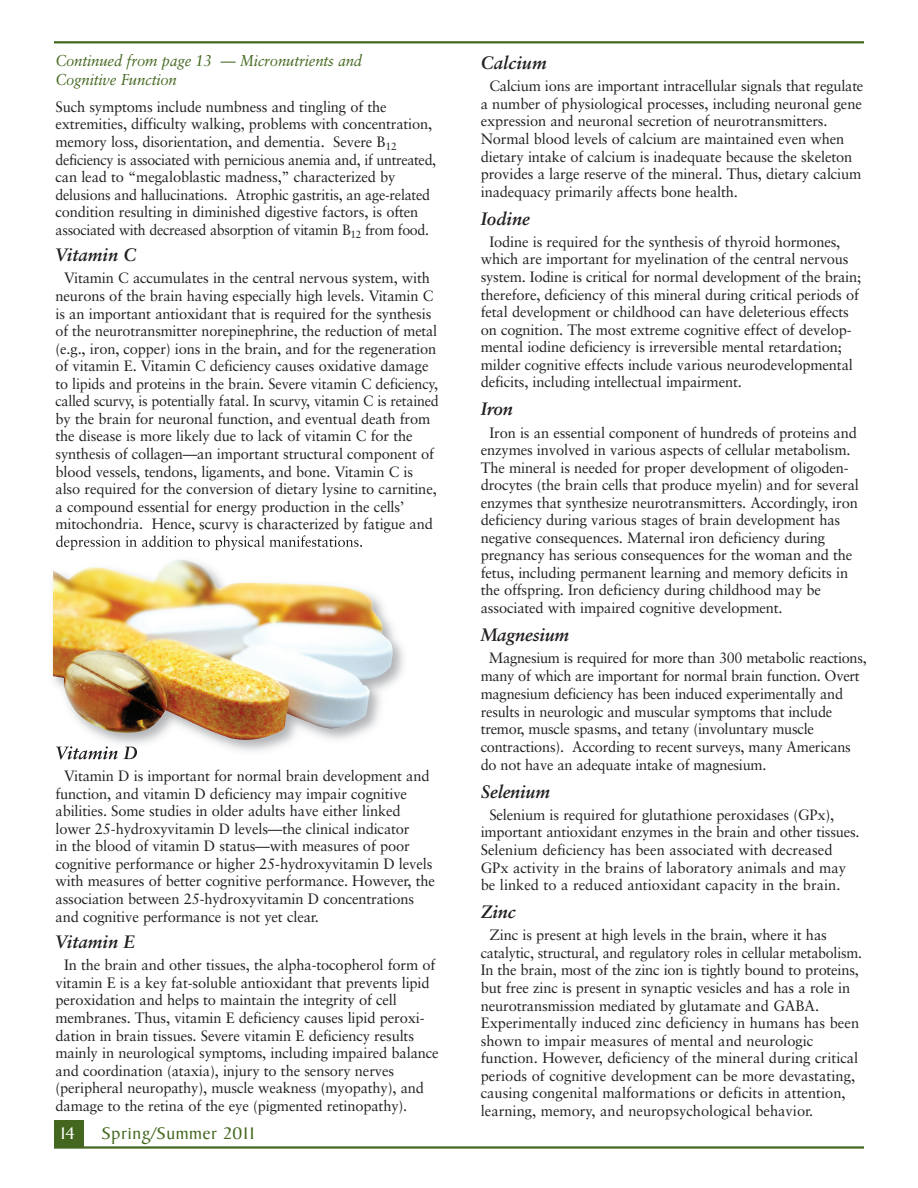
<style>
.page{position:relative;width:918px;height:1188px;background:#fff}
.page>*{position:absolute;margin:0;border:0;box-sizing:border-box;transform-origin:0 0}
.t1{font:italic 700 18px "Sabon";letter-spacing:-.01em;color:#231f20}
.t2{font:18px "Baker Signet";letter-spacing:.025em;color:#43671e;scale:1.05 1}
.t3{font:18px "Baker Signet";color:#fff;scale:1.05 1}
.t4{font:italic 15.75px/19.2px "Sabon";letter-spacing:-.01em;color:#43671e;scale:.95 1}
.t5{font:15px/17.5px "Sabon";letter-spacing:-.01em;color:#231f20}
</style>
<div class="page">
<hr style="left:54px;top:41px;width:810px;height:2px;background:#43671e">
<hr style="left:54px;top:1146px;width:810px;height:3px;background:#43671e">
<div style="left:54px;top:1120px;width:30px;height:28px;background:#43671e"></div>
<img style="left:52px;top:529px;width:352px;height:231px">
<img style="left:56px;top:535px;width:60px;height:15px">
<img style="left:56px;top:746px;width:81px;height:13px">
<img style="left:256px;top:639px;width:137px;height:100px">
<p class="t4" style="left:56px;top:52px;width:324px">Continued from page 13 — Micronutrients and<br>Cognitive Function</p>
<p class="t5" style="left:56px;top:99px;width:382px">Such symptoms include numbness and tingling of the extremities, difficulty walking, problems with concentration, memory loss, disorientation, and dementia. Severe B<sub>12 </sub>deficiency is associated with pernicious anemia and, if untreated, can lead to “megaloblastic madness,” characterized by delusions and hallucinations. Atrophic gastritis, an age-related condition resulting in diminished digestive factors, is often associated with decreased absorption of vitamin B<sub>12</sub> from food.</p>
<p class="t1" style="left:56px;top:248px;width:83px">Vitamin C</p>
<p class="t5" style="left:55px;top:271px;width:385px;text-indent:9px">Vitamin C accumulates in the central nervous system, with neurons of the brain having especially high levels. Vitamin C is an important antioxidant that is required for the synthesis of the neurotransmitter norepinephrine, the reduction of metal (e.g., iron, copper) ions in the brain, and for the regeneration of vitamin E. Vitamin C deficiency causes oxidative damage to lipids and proteins in the brain. Severe vitamin C deficiency, called scurvy, is potentially fatal. In scurvy, vitamin C is retained by the brain for neuronal function, and eventual death from the disease is more likely due to lack of vitamin C for the synthesis of collagen—an important structural component of blood vessels, tendons, ligaments, and bone. Vitamin C is also required for the conversion of dietary lysine to carnitine, a compound essential for energy production in the cells’ mitochondria. Hence, scurvy is characterized by fatigue and</p>
<p class="t5" style="left:55px;top:768px;width:381px;text-indent:9px">Vitamin D is important for normal brain development and function, and vitamin D deficiency may impair cognitive abilities. Some studies in older adults have either linked lower 25-hydroxyvitamin D levels—the clinical indicator<br>in the blood of vitamin D status—with measures of poor cognitive performance or higher 25-hydroxyvitamin D levels with measures of better cognitive performance. However, the association between 25-hydroxyvitamin D concentrations and cognitive performance is not yet clear.</p>
<p class="t1" style="left:56px;top:935px;width:81px">Vitamin E</p>
<p class="t5" style="left:55px;top:958px;width:385px;text-indent:9px">In the brain and other tissues, the alpha-tocopherol form of vitamin E is a key fat-soluble antioxidant that prevents lipid peroxidation and helps to maintain the integrity of cell membranes. Thus, vitamin E deficiency causes lipid peroxi&shy;dation in brain tissues. Severe vitamin E deficiency results mainly in neurological symptoms, including impaired balance and coordination (ataxia), injury to the sensory nerves (peripheral neuropathy), muscle weakness (myopathy), and damage to the retina of the eye (pigmented retinopathy).</p>
<p class="t3" style="left:60px;top:1126px;width:16px">14</p>
<p class="t2" style="left:102px;top:1126px;width:147px">Spring/Summer 2011</p>
<p class="t1" style="left:481px;top:55px;width:67px">Calcium</p>
<p class="t5" style="left:481px;top:79px;width:384px;text-indent:9px">Calcium ions are important intracellular signals that regulate a number of physiological processes, including neuronal gene expression and neuronal secretion of neurotransmitters.<br>Normal blood levels of calcium are maintained even when dietary intake of calcium is inadequate because the skeleton provides a large reserve of the mineral. Thus, dietary calcium inadequacy primarily affects bone health.</p>
<p class="t1" style="left:481px;top:211px;width:51px">Iodine</p>
<p class="t5" style="left:481px;top:234px;width:382px;text-indent:9px">Iodine is required for the synthesis of thyroid hormones, which are important for myelination of the central nervous system. Iodine is critical for normal development of the brain; therefore, deficiency of this mineral during critical periods of fetal development or childhood can have deleterious effects on cognition. The most extreme cognitive effect of develop&shy;mental iodine deficiency is irreversible mental retardation; milder cognitive effects include various neurodevelopmental deficits, including intellectual impairment.</p>
<p class="t1" style="left:481px;top:402px;width:34px">Iron</p>
<p class="t5" style="left:481px;top:425px;width:380px;text-indent:9px">Iron is an essential component of hundreds of proteins and enzymes involved in various aspects of cellular metabolism.<br>The mineral is needed for proper development of oligoden&shy;drocytes (the brain cells that produce myelin) and for several enzymes that synthesize neurotransmitters. Accordingly, iron deficiency during various stages of brain development has negative consequences. Maternal iron deficiency during pregnancy has serious consequences for the woman and the fetus, including permanent learning and memory deficits in the offspring. Iron deficiency during childhood may be associated with impaired cognitive development.</p>
<p class="t1" style="left:481px;top:627px;width:90px">Magnesium</p>
<p class="t5" style="left:481px;top:651px;width:388px;text-indent:8px">Magnesium is required for more than 300 metabolic reactions, many of which are important for normal brain function. Overt magnesium deficiency has been induced experimentally and results in neurologic and muscular symptoms that include tremor, muscle spasms, and tetany (involuntary muscle contractions). According to recent surveys, many Americans do not have an adequate intake of magnesium.</p>
<p class="t1" style="left:481px;top:784px;width:71px">Selenium</p>
<p class="t5" style="left:481px;top:807px;width:380px;text-indent:9px">Selenium is required for glutathione peroxidases (GPx), important antioxidant enzymes in the brain and other tissues.<br>Selenium deficiency has been associated with decreased GPx activity in the brains of laboratory animals and may be linked to a reduced antioxidant capacity in the brain.</p>
<p class="t1" style="left:481px;top:904px;width:37px">Zinc</p>
<p class="t5" style="left:481px;top:928px;width:383px;text-indent:9px">Zinc is present at high levels in the brain, where it has catalytic, structural, and regulatory roles in cellular metabolism.<br>In the brain, most of the zinc ion is tightly bound to proteins, but free zinc is present in synaptic vesicles and has a role in neurotransmission mediated by glutamate and GABA.<br>Experimentally induced zinc deficiency in humans has been shown to impair measures of mental and neurologic function. However, deficiency of the mineral during critical periods of cognitive development can be more devastating, causing congenital malformations or deficits in attention, learning, memory, and neuropsychological behavior.</p>
</div>
